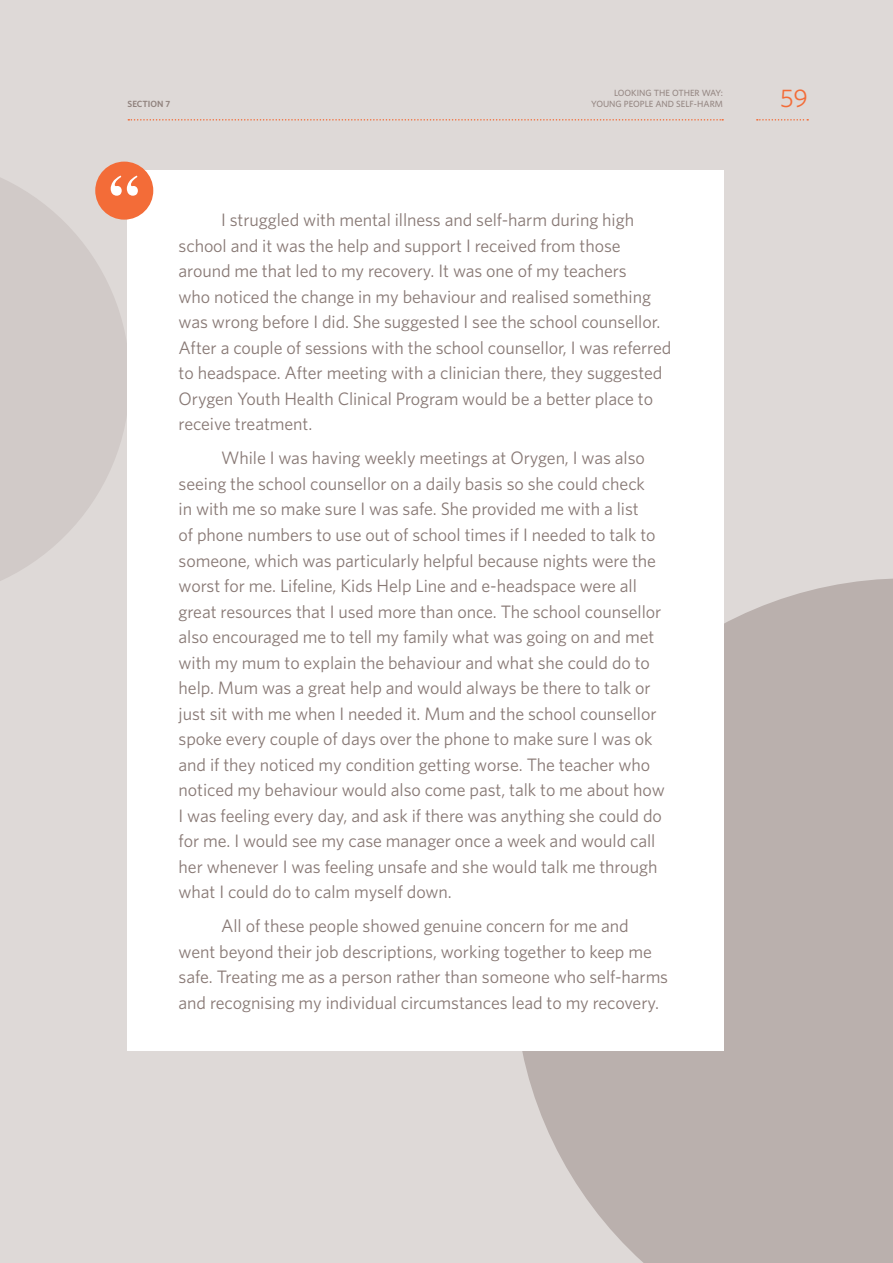
<style>
.page{position:relative;width:893px;height:1263px;background:#ded9d7}
.page>*{position:absolute;margin:0;border:0;box-sizing:border-box;transform-origin:0 0}
.t1{font:25.5px "Whitney";color:#f36c38}
.t2{font:18px/25.5px "Whitney";letter-spacing:-.005em;color:#887975}
.t3{font:500 9px/10.5px "Whitney";color:#968884;text-align:right}
.t4{font:600 9px "Whitney";color:#91837e}
</style>
<div class="page">
<svg style="left:514px;top:578px;width:379px;height:685px;background:#bdb3b0"></svg>
<svg style="left:0;top:161px;width:130px;height:440px;fill:#d1cac8"></svg>
<div style="left:128px;top:170px;width:596px;height:880px;background:#fff"></div>
<div style="left:95px;top:162px;width:58px;height:58px;background:#f36c38;border-radius:50%"></div>
<svg style="left:111px;top:176px;width:27px;height:20px"></svg>
<svg style="left:128px;top:119px;width:595px;height:2px"></svg>
<svg style="left:757px;top:119px;width:51px;height:2px"></svg>
<p class="t4" style="left:128px;top:98px;width:44px">SECTION 7</p>
<h1 class="t1" style="left:780px;top:81px;width:29px">59</h1>
<p class="t3" style="left:591px;top:88px;width:133px">LOOKING THE OTHER WAY:<br>YOUNG PEOPLE AND SELF-HARM</p>
<p class="t2" style="left:179px;top:207px;width:494px;text-indent:43px">I struggled with mental illness and self-harm during high school and it was the help and support I received from those around me that led to my recovery. It was one of my teachers<br>who noticed the change in my behaviour and realised something was wrong before I did. She suggested I see the school counsellor.<br>After a couple of sessions with the school counsellor, I was referred to headspace. After meeting with a clinician there, they suggested Orygen Youth Health Clinical Program would be a better place to receive treatment.</p>
<p class="t2" style="left:179px;top:445px;width:488px;text-indent:43px">While I was having weekly meetings at Orygen, I was also seeing the school counsellor on a daily basis so she could check<br>in with me so make sure I was safe. She provided me with a list<br>of phone numbers to use out of school times if I needed to talk to someone, which was particularly helpful because nights were the worst for me. Lifeline, Kids Help Line and e-headspace were all great resources that I used more than once. The school counsellor also encouraged me to tell my family what was going on and met with my mum to explain the behaviour and what she could do to help. Mum was a great help and would always be there to talk or just sit with me when I needed it. Mum and the school counsellor spoke every couple of days over the phone to make sure I was ok and if they noticed my condition getting worse. The teacher who noticed my behaviour would also come past, talk to me about how I was feeling every day, and ask if there was anything she could do for me. I would see my case manager once a week and would call her whenever I was feeling unsafe and she would talk me through what I could do to calm myself down.</p>
<p class="t2" style="left:179px;top:913px;width:491px;text-indent:43px">All of these people showed genuine concern for me and went beyond their job descriptions, working together to keep me safe. Treating me as a person rather than someone who self-harms and recognising my individual circumstances lead to my recovery.</p>
</div>
